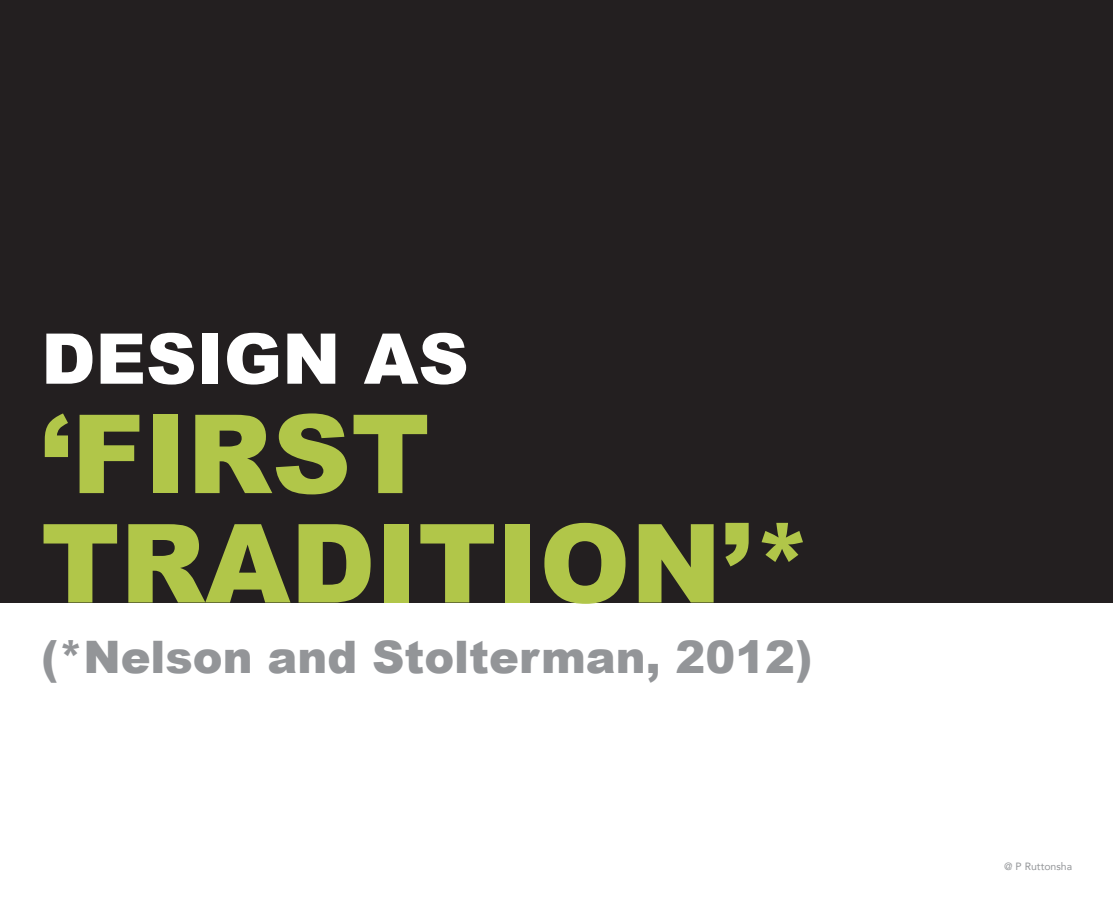
<style>
.page{position:relative;width:1113px;height:903px;background:#fff}
.page>*{position:absolute;margin:0;border:0;box-sizing:border-box;transform-origin:0 0}
.t1{font:900 109.38px "Arial";color:#b1c649}
.t2{font:900 70px "Arial";color:#fff}
.t3{font:900 44.8px "Arial";color:#939598}
.t4{font:10.5px "Avenir";color:#939598}
</style>
<div class="page">
<div style="left:0;top:0;width:1113px;height:602px;background:#231f20"></div>
<p class="t2" style="left:41px;top:308px;width:429px">DESIGN AS</p>
<p class="t1" style="left:41px;top:375px;width:390px">‘FIRST</p>
<p class="t1" style="left:41px;top:484px;width:773px">TRADITION’*</p>
<p class="t3" style="left:41px;top:624px;width:773px">(*Nelson and Stolterman, 2012)</p>
<p class="t4" style="left:1004px;top:857px;width:69px">@ P Ruttonsha</p>
</div>
